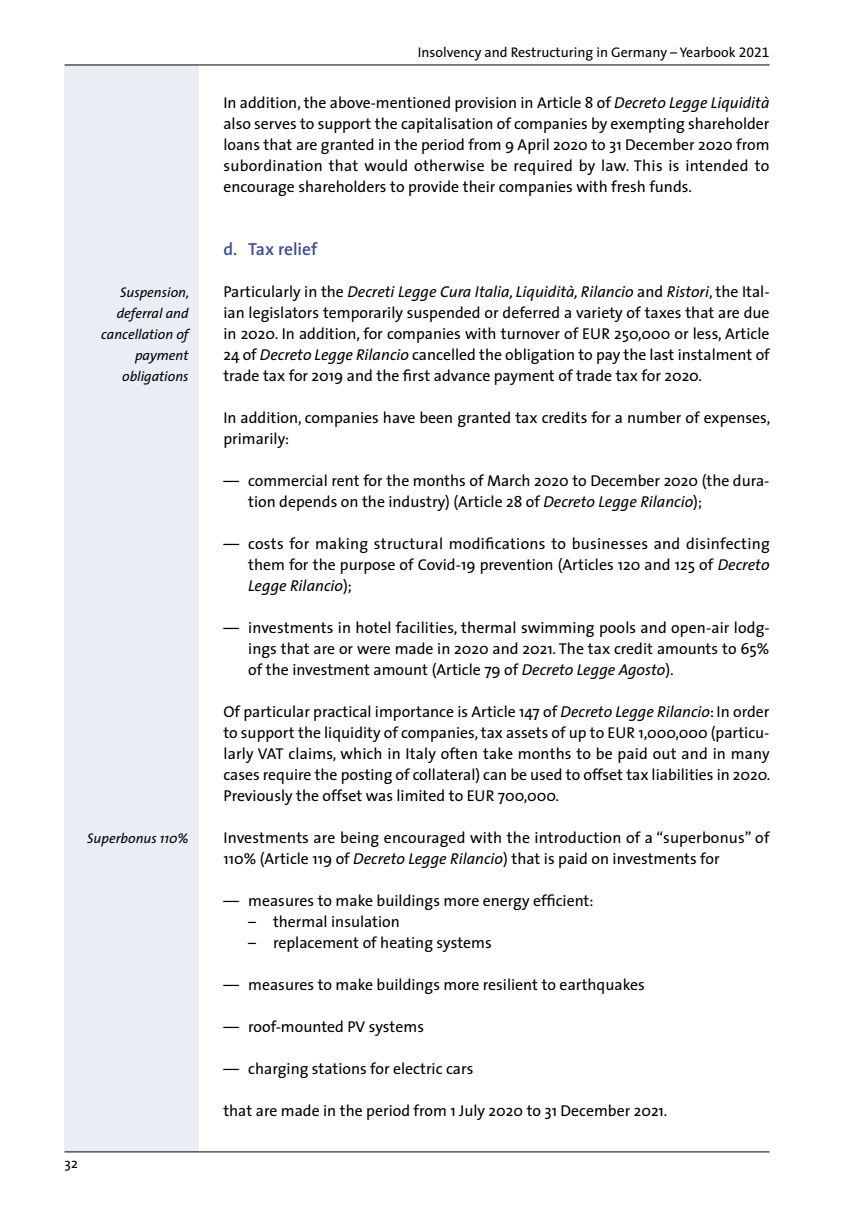
<style>
.page{position:relative;width:844px;height:1216px;background:#fff}
.page>*{position:absolute;margin:0;border:0;box-sizing:border-box;transform-origin:0 0}
.t1{font:600 17.5px "The Sans";color:#3a4d98}
.t2{font:15.75px/21px "The Sans";color:#000;text-align:justify}
.t3{font:italic 14px/21px "The Sans";color:#000;text-align:right}
.t4{font:14px "The Sans";color:#000}
.s1{font-family:"The Sans Expert"}
.s2{font-style:italic}
</style>
<div class="page">
<div style="left:64px;top:65px;width:134px;height:1086px;background:#ebedf5"></div>
<hr style="left:64px;top:64px;width:705px;height:1px;background:#000">
<hr style="left:64px;top:1151px;width:705px;height:1px;background:#000">
<p class="t3" style="left:101px;top:281px;width:90px">Suspension, deferral and cancellation of payment obligations</p>
<p class="t3" style="left:87px;top:827px;width:103px">Superbonus 110%</p>
<p class="t4" style="left:64px;top:1151px;width:15px">32</p>
<p class="t4" style="left:418px;top:41px;width:353px">Insolvency and Restructuring in Germany – Yearbook <span class="s1">2021</span></p>
<p class="t2" style="left:223px;top:91px;width:547px">In addition, the above-mentioned provision in Article 8 of <span class="s2">Decreto Legge Liquidità </span>also serves to support the capitalisation of companies by exempting shareholder loans that are granted in the period from 9 April 2020 to 31 December 2020 from subordination that would otherwise be required by law. This is intended to encourage shareholders to provide their companies with fresh funds.</p>
<p class="t1" style="left:223px;top:234px;width:95px">d. Tax relief</p>
<p class="t2" style="left:223px;top:280px;width:547px">Particularly in the <span class="s2">Decreti Legge Cura Italia, Liquidità, Rilancio</span> and <span class="s2">Ristori</span>, the Ital&shy;ian legislators temporarily suspended or deferred a variety of taxes that are due in 2020. In addition, for companies with turnover of EUR 250,000 or less, Article 24 of <span class="s2">Decreto Legge Rilancio</span> cancelled the obligation to pay the last instalment of trade tax for 2019 and the first advance payment of trade tax for 2020.</p>
<p class="t2" style="left:223px;top:406px;width:548px">In addition, companies have been granted tax credits for a number of expenses, primarily:</p>
<p class="t2" style="left:248px;top:469px;width:522px;text-indent:-25px">— commercial rent for the months of March 2020 to December 2020 (the dura&shy;tion depends on the industry) (Article 28 of <span class="s2">Decreto Legge Rilancio</span>);</p>
<p class="t2" style="left:248px;top:532px;width:523px;text-indent:-25px">— costs for making structural modifications to businesses and disinfecting them for the purpose of Covid-19 prevention (Articles 120 and 125 of <span class="s2">Decreto Legge Rilancio</span>);</p>
<p class="t2" style="left:248px;top:616px;width:523px;text-indent:-25px">— investments in hotel facilities, thermal swimming pools and open-air lodg&shy;ings that are or were made in 2020 and 2021. The tax credit amounts to 65% of the investment amount (Article 79 of <span class="s2">Decreto Legge Agosto</span>).</p>
<p class="t2" style="left:223px;top:700px;width:548px">Of particular practical importance is Article 147 of <span class="s2">Decreto Legge Rilancio</span>: In order to support the liquidity of companies, tax assets of up to EUR 1,000,000 (particu&shy;larly VAT claims, which in Italy often take months to be paid out and in many cases require the posting of collateral) can be used to offset tax liabilities in 2020.<br>Previously the offset was limited to EUR 700,000.</p>
<p class="t2" style="left:223px;top:826px;width:547px">Investments are being encouraged with the introduction of a “superbonus” of<br>110% (Article 119 of <span class="s2">Decreto Legge Rilancio</span>) that is paid on investments for</p>
<p class="t2" style="left:223px;top:889px;width:371px">— measures to make buildings more energy efficient:</p>
<p class="t2" style="left:248px;top:910px;width:153px">– thermal insulation</p>
<p class="t2" style="left:248px;top:931px;width:245px">– replacement of heating systems</p>
<p class="t2" style="left:223px;top:973px;width:423px">— measures to make buildings more resilient to earthquakes</p>
<p class="t2" style="left:223px;top:1015px;width:202px">— roof-mounted PV systems</p>
<p class="t2" style="left:223px;top:1057px;width:251px">— charging stations for electric cars</p>
<p class="t2" style="left:223px;top:1099px;width:445px">that are made in the period from 1 July 2020 to 31 December 2021.</p>
</div>
